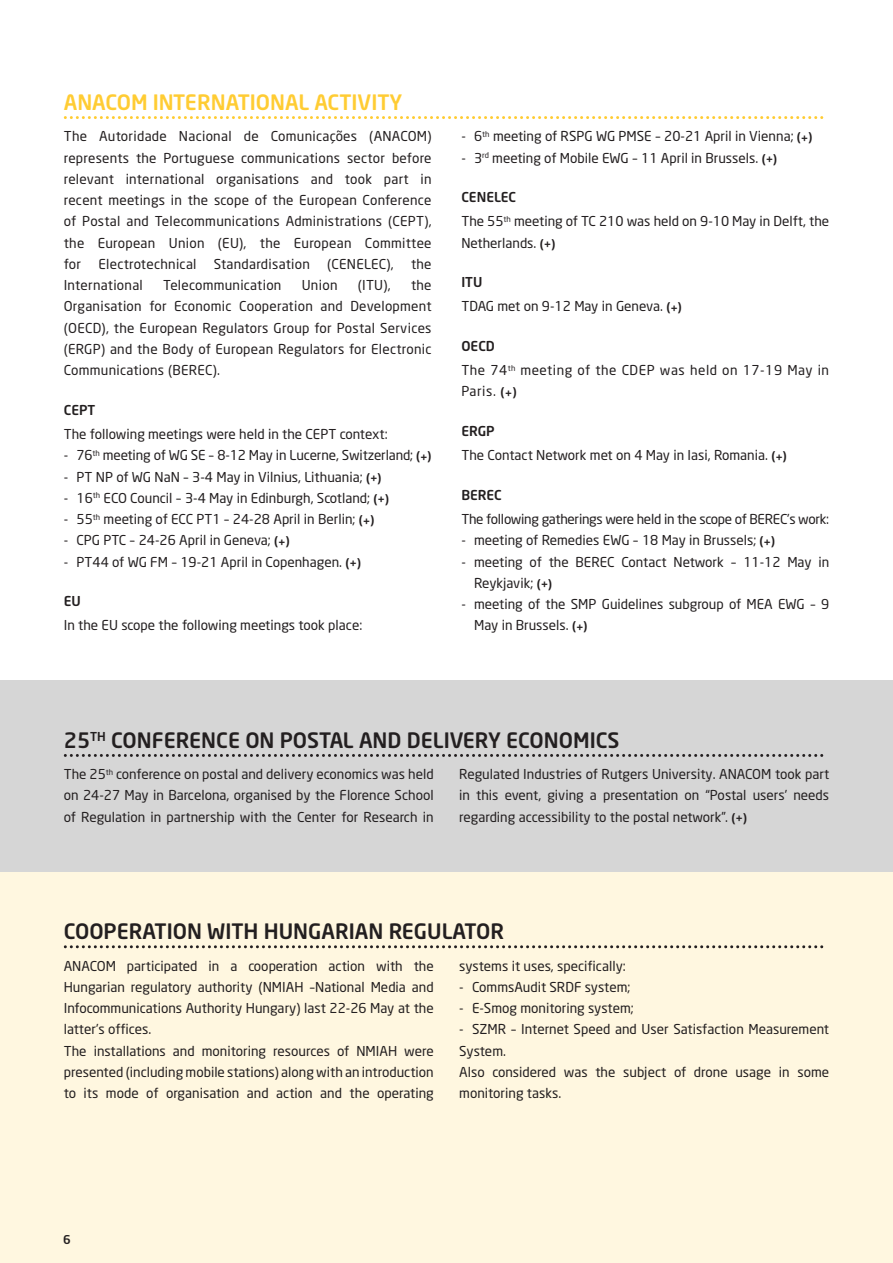
<style>
.page{position:relative;width:893px;height:1263px;background:#fff}
.page>*{position:absolute;margin:0;border:0;box-sizing:border-box;transform-origin:0 0}
.t1{font:500 21px "Neo Sans";color:#231f20}
.t2{font:500 21px "Neo Sans";color:#fc3}
.t3{font:13.5px/21.3px "Neo Sans";color:#231f20}
.t4{font:13.5px "Neo Sans";letter-spacing:.02em;color:#231f20}
.t5{font:13.5px "Neo Sans";letter-spacing:-.02em;color:#231f20}
.t6{font:13.5px/24.3px "Neo Sans";letter-spacing:.04em;color:#231f20}
.t7{font:500 13.5px "Neo Sans";color:#231f20}
.t8{font:500 12px "Neo Sans";color:#231f20}
.s1{font-weight:500;font-size:12px}
.s2{font-weight:500}
</style>
<div class="page">
<svg style="left:65px;top:116px;width:759px;height:3px"></svg>
<div style="left:0;top:872px;width:893px;height:391px;background:#fff7e0"></div>
<svg style="left:65px;top:945px;width:759px;height:3px"></svg>
<div style="left:0;top:680px;width:893px;height:192px;background:#d6d6d6"></div>
<svg style="left:65px;top:754px;width:759px;height:3px"></svg>
<h1 class="t2" style="left:64px;top:89px;width:340px">ANACOM INTERNATIONAL ACTIVITY</h1>
<p class="t3" style="left:64px;top:126px;width:369px;text-align:justify">The Autoridade Nacional de Comunicações (ANACOM) represents the Portuguese communications sector before relevant international organisations and took part in recent meetings in the scope of the European Conference of Postal and Telecommunications Administrations (CEPT), the European Union (EU), the European Committee for</p>
<p class="t4" style="left:98px;top:256px;width:100px">Electrotechnical</p>
<p class="t4" style="left:214px;top:256px;width:97px">Standardisation</p>
<p class="t4" style="left:327px;top:256px;width:68px">(CENELEC),</p>
<p class="t3" style="left:411px;top:253px;width:22px">the</p>
<p class="t4" style="left:64px;top:277px;width:81px">International</p>
<p class="t4" style="left:163px;top:277px;width:120px">Telecommunication</p>
<p class="t3" style="left:302px;top:274px;width:37px">Union</p>
<p class="t3" style="left:358px;top:274px;width:34px">(ITU),</p>
<p class="t3" style="left:64px;top:274px;width:369px;text-align:justify;text-indent:347px">the Organisation for Economic Cooperation and Development (OECD), the European Regulators Group for Postal Services (ERGP) and the Body of European Regulators for Electronic Communications (BEREC).</p>
<p class="t7" style="left:64px;top:401px;width:33px">CEPT</p>
<p class="t3" style="left:64px;top:423px;width:325px">The following meetings were held in the CEPT context:</p>
<p class="t3" style="left:64px;top:444px;width:369px">- 76<sup>th</sup> meeting of WG SE – 8-12 May in Lucerne, Switzerland; <span class="s1">(</span><sub>+</sub><span class="s1">)</span></p>
<p class="t3" style="left:64px;top:466px;width:319px">- PT NP of WG NaN – 3-4 May in Vilnius, Lithuania; <span class="s1">(</span><sub>+</sub><span class="s1">)</span></p>
<p class="t3" style="left:64px;top:487px;width:327px">- 16<sup>th</sup> ECO Council – 3-4 May in Edinburgh, Scotland; <span class="s1">(</span><sub>+</sub><span class="s1">)</span></p>
<p class="t3" style="left:64px;top:508px;width:312px">- 55<sup>th</sup> meeting of ECC PT1 – 24-28 April in Berlin; <span class="s1">(</span><sub>+</sub><span class="s1">)</span></p>
<p class="t3" style="left:64px;top:529px;width:227px">- CPG PTC – 24-26 April in Geneva; <span class="s1">(</span><sub>+</sub><span class="s1">)</span></p>
<p class="t3" style="left:64px;top:551px;width:299px">- PT44 of WG FM – 19-21 April in Copenhagen. <span class="s1">(</span><sub>+</sub><span class="s1">)</span></p>
<p class="t7" style="left:64px;top:593px;width:19px">EU</p>
<p class="t3" style="left:64px;top:614px;width:300px">In the EU scope the following meetings took place:</p>
<p class="t3" style="left:461px;top:126px;width:353px">- 6<sup>th</sup> meeting of RSPG WG PMSE – 20-21 April in Vienna; <span class="s1">(</span><sub>+</sub><span class="s1">)</span></p>
<p class="t3" style="left:461px;top:147px;width:317px">- 3<sup>rd</sup> meeting of Mobile EWG – 11 April in Brussels. <span class="s1">(</span><sub>+</sub><span class="s1">)</span></p>
<p class="t3" style="left:461px;top:185px;width:369px;line-height:24.3px"><span class="s2">CENELEC<br></span>The 55<sup>th</sup> meeting of TC 210 was held on 9-10 May in Delft, the</p>
<p class="t3" style="left:461px;top:232px;width:95px">Netherlands. <span class="s1">(</span><sub>+</sub><span class="s1">)</span></p>
<p class="t3" style="left:461px;top:270px;width:222px;line-height:24.3px"><span class="s2">ITU<br></span>TDAG met on 9-12 May in Geneva. <span class="s1">(</span><sub>+</sub><span class="s1">)</span></p>
<p class="t6" style="left:461px;top:334px;width:369px"><span class="s2">OECD<br></span>The 74<sup>th</sup> meeting of the CDEP was held on 17-19 May in</p>
<p class="t3" style="left:461px;top:381px;width:57px">Paris. <span class="s1">(</span><sub>+</sub><span class="s1">)</span></p>
<p class="t3" style="left:461px;top:419px;width:327px;line-height:24.3px"><span class="s2">ERGP<br></span>The Contact Network met on 4 May in Iasi, Romania. <span class="s1">(</span><sub>+</sub><span class="s1">)</span></p>
<p class="t7" style="left:461px;top:486px;width:42px">BEREC</p>
<p class="t5" style="left:461px;top:511px;width:369px">The following gatherings were held in the scope of BEREC’s work:</p>
<p class="t3" style="left:461px;top:529px;width:315px">- meeting of Remedies EWG – 18 May in Brussels; <span class="s1">(</span><sub>+</sub><span class="s1">)</span></p>
<p class="t3" style="left:474px;top:551px;width:357px;text-indent:-13px">- meeting of the BEREC Contact Network – 11-12 May in<br>Reykjavik; <span class="s1">(</span><sub>+</sub><span class="s1">)</span></p>
<p class="t3" style="left:474px;top:593px;width:357px;text-indent:-13px">- meeting of the SMP Guidelines subgroup of MEA EWG – 9<br>May in Brussels. <span class="s1">(</span><sub>+</sub><span class="s1">)</span></p>
<h1 class="t1" style="left:64px;top:727px;width:557px">25<sup>TH</sup> CONFERENCE ON POSTAL AND DELIVERY ECONOMICS</h1>
<p class="t3" style="left:64px;top:763px;width:371px;text-align:justify">The 25<sup>th</sup> conference on postal and delivery economics was held on 24-27 May in Barcelona, organised by the Florence School of Regulation in partnership with the Center for Research in</p>
<p class="t3" style="left:459px;top:763px;width:371px;text-align:justify">Regulated Industries of Rutgers University. ANACOM took part in this event, giving a presentation on “Postal users’ needs regarding accessibility to the postal network”. <span class="s1">(</span><sub>+</sub><span class="s1">)</span></p>
<h1 class="t1" style="left:64px;top:918px;width:442px">COOPERATION WITH HUNGARIAN REGULATOR</h1>
<p class="t3" style="left:64px;top:955px;width:371px">ANACOM participated in a cooperation action with the Hungarian regulatory authority (NMIAH –National Media and Infocommunications Authority Hungary) last 22-26 May at the latter’s offices.<br>The installations and monitoring resources of NMIAH were presented (including mobile stations) along with an introduction to its mode of organisation and action and the operating</p>
<p class="t3" style="left:459px;top:955px;width:168px">systems it uses, specifically:</p>
<p class="t3" style="left:459px;top:976px;width:173px">- CommsAudit SRDF system;</p>
<p class="t3" style="left:459px;top:997px;width:176px">- E-Smog monitoring system;</p>
<p class="t3" style="left:459px;top:1018px;width:371px">- SZMR – Internet Speed and User Satisfaction Measurement System.<br>Also considered was the subject of drone usage in some monitoring tasks.</p>
<p class="t8" style="left:63px;top:1232px;width:9px">6</p>
</div>
